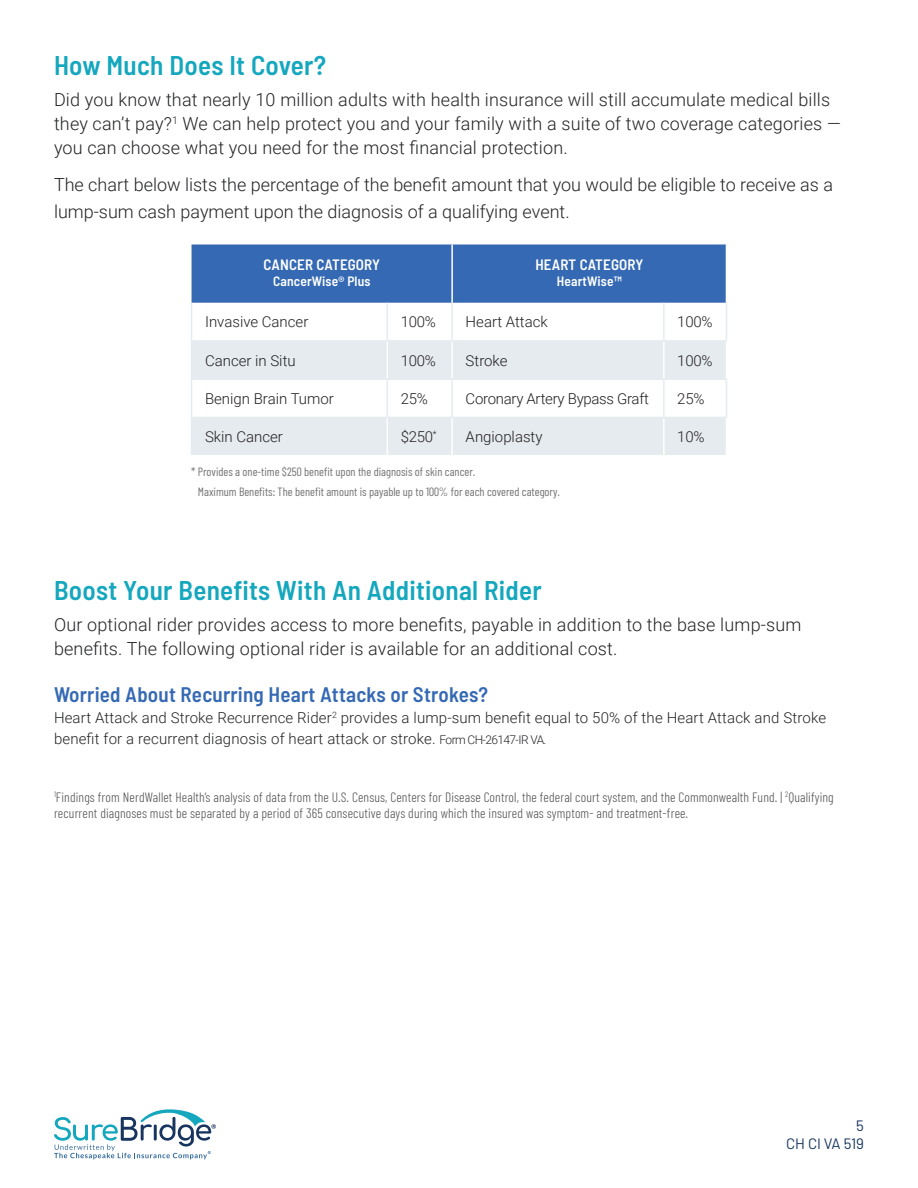
<style>
.page{position:relative;width:918px;height:1188px;background:#fff}
.page>*{position:absolute;margin:0;border:0;box-sizing:border-box;transform-origin:0 0}
.t1{font:600 semi-condensed 27px "Barlow";letter-spacing:.01em;color:#15a7be}
.t2{font:600 semi-condensed 21px "Barlow";letter-spacing:.01em;color:#3569b4}
.t3{font:300 18px/24px "Roboto";letter-spacing:.01em;color:#222325}
.t4{font:300 15px/21px "Roboto";letter-spacing:.01em;color:#222325}
.t5{font:300 15px "Roboto";color:#231f20}
.t6{font:600 semi-condensed 15px "Barlow";letter-spacing:.01em;color:#fff}
.t7{font:300 15px "Roboto";letter-spacing:-.02em;color:#231f20}
.t8{font:15px/18px "Barlow";color:#17355e;text-align:right}
.t9{font:300 13.5px/16.2px "Barlow Condensed";letter-spacing:.01em;color:#4e4f51}
.t10{font:600 semi-condensed 13.5px "Barlow";letter-spacing:.01em;color:#fff}
.t11{font:12px "Barlow Condensed";color:#727473}
.s1{font-size:12px}
</style>
<div class="page">
<svg style="left:54px;top:1109px;width:162px;height:50px"></svg>
<div style="left:192px;top:244px;width:534px;height:59px;background:#3569b4"></div>
<svg style="left:192px;top:342px;width:534px;height:113px;fill:#e6ebef"></svg>
<hr style="left:191px;top:303px;width:1px;height:37px;background:#e6ebef">
<hr style="left:387px;top:303px;width:1px;height:37px;background:#e6ebef">
<hr style="left:451px;top:303px;width:2px;height:37px;background:#e6ebef">
<hr style="left:663px;top:303px;width:2px;height:37px;background:#e6ebef">
<hr style="left:726px;top:303px;width:1px;height:37px;background:#e6ebef">
<hr style="left:191px;top:340px;width:196px;height:2px;background:#e6ebef">
<hr style="left:387px;top:340px;width:65px;height:2px;background:#e6ebef">
<hr style="left:452px;top:340px;width:212px;height:2px;background:#e6ebef">
<hr style="left:664px;top:340px;width:63px;height:2px;background:#e6ebef">
<hr style="left:191px;top:378px;width:196px;height:2px;background:#e6ebef">
<hr style="left:387px;top:378px;width:65px;height:2px;background:#e6ebef">
<hr style="left:452px;top:378px;width:212px;height:2px;background:#e6ebef">
<hr style="left:664px;top:378px;width:63px;height:2px;background:#e6ebef">
<hr style="left:191px;top:380px;width:1px;height:37px;background:#e6ebef">
<hr style="left:387px;top:380px;width:1px;height:37px;background:#e6ebef">
<hr style="left:451px;top:380px;width:2px;height:37px;background:#e6ebef">
<hr style="left:663px;top:380px;width:2px;height:37px;background:#e6ebef">
<hr style="left:726px;top:380px;width:1px;height:37px;background:#e6ebef">
<hr style="left:663px;top:418px;width:2px;height:37px;background:#fff">
<hr style="left:387px;top:342px;width:1px;height:36px;background:#fff">
<hr style="left:451px;top:342px;width:2px;height:36px;background:#fff">
<hr style="left:663px;top:342px;width:2px;height:36px;background:#fff">
<hr style="left:191px;top:342px;width:1px;height:36px;background:#e6ebef">
<hr style="left:451px;top:244px;width:2px;height:59px;background:#fff">
<hr style="left:387px;top:418px;width:1px;height:37px;background:#fff">
<hr style="left:191px;top:417px;width:196px;height:1px;background:#e6ebef">
<hr style="left:387px;top:417px;width:65px;height:1px;background:#e6ebef">
<hr style="left:452px;top:417px;width:212px;height:1px;background:#e6ebef">
<hr style="left:664px;top:417px;width:63px;height:1px;background:#e6ebef">
<hr style="left:191px;top:418px;width:1px;height:37px;background:#e6ebef">
<hr style="left:451px;top:418px;width:2px;height:37px;background:#fff">
<p class="t1" style="left:54px;top:49px;width:274px">How Much Does It Cover?</p>
<p class="t3" style="left:54px;top:87px;width:789px">Did you know that nearly 10 million adults with health insurance will still accumulate medical bills they can’t pay?<sup>1</sup> We can help protect you and your family with a suite of two coverage categories — you can choose what you need for the most financial protection.</p>
<p class="t3" style="left:54px;top:171px;width:781px;line-height:27px">The chart below lists the percentage of the benefit amount that you would be eligible to receive as a lump-sum cash payment upon the diagnosis of a qualifying event.</p>
<p class="t6" style="left:264px;top:255px;width:118px">CANCER CATEGORY</p>
<p class="t10" style="left:273px;top:273px;width:99px">CancerWise® Plus</p>
<p class="t6" style="left:535px;top:255px;width:109px">HEART CATEGORY</p>
<p class="t10" style="left:557px;top:273px;width:67px">HeartWise™</p>
<p class="t5" style="left:205px;top:312px;width:105px">Invasive Cancer</p>
<p class="t5" style="left:401px;top:312px;width:37px">100%</p>
<p class="t5" style="left:466px;top:312px;width:84px">Heart Attack</p>
<p class="t5" style="left:677px;top:312px;width:37px">100%</p>
<p class="t5" style="left:205px;top:350px;width:92px">Cancer in Situ</p>
<p class="t5" style="left:401px;top:350px;width:37px">100%</p>
<p class="t5" style="left:466px;top:350px;width:43px">Stroke</p>
<p class="t5" style="left:677px;top:350px;width:37px">100%</p>
<p class="t5" style="left:205px;top:388px;width:130px">Benign Brain Tumor</p>
<p class="t5" style="left:401px;top:388px;width:29px">25%</p>
<p class="t7" style="left:466px;top:388px;width:185px">Coronary Artery Bypass Graft</p>
<p class="t5" style="left:677px;top:388px;width:29px">25%</p>
<p class="t5" style="left:205px;top:426px;width:79px">Skin Cancer</p>
<p class="t5" style="left:401px;top:426px;width:37px">$250<sup>*</sup></p>
<p class="t5" style="left:466px;top:426px;width:78px">Angioplasty</p>
<p class="t5" style="left:677px;top:426px;width:29px">10%</p>
<p class="t11" style="left:191px;top:464px;width:286px">* Provides a one-time $250 benefit upon the diagnosis of skin cancer.</p>
<p class="t11" style="left:198px;top:484px;width:364px">Maximum Benefits: The benefit amount is payable up to 100% for each covered category.</p>
<p class="t1" style="left:54px;top:574px;width:489px">Boost Your Benefits With An Additional Rider</p>
<p class="t3" style="left:54px;top:612px;width:749px">Our optional rider provides access to more benefits, payable in addition to the base lump-sum benefits. The following optional rider is available for an additional cost.</p>
<p class="t2" style="left:54px;top:682px;width:436px">Worried About Recurring Heart Attacks or Strokes?</p>
<p class="t4" style="left:54px;top:707px;width:774px">Heart Attack and Stroke Recurrence Rider<sup>2</sup> provides a lump-sum benefit equal to 50% of the Heart Attack and Stroke benefit for a recurrent diagnosis of heart attack or stroke. <span class="s1">Form CH-26147-IR VA.</span></p>
<p class="t9" style="left:54px;top:789px;width:781px"><sup>1</sup>Findings from NerdWallet Health’s analysis of data from the U.S. Census, Centers for Disease Control, the federal court system, and the Commonwealth Fund. | <sup>2</sup>Qualifying recurrent diagnoses must be separated by a period of 365 consecutive days during which the insured was symptom- and treatment-free.</p>
<p class="t8" style="left:786px;top:1117px;width:79px">5<br>CH CI VA 519</p>
</div>
